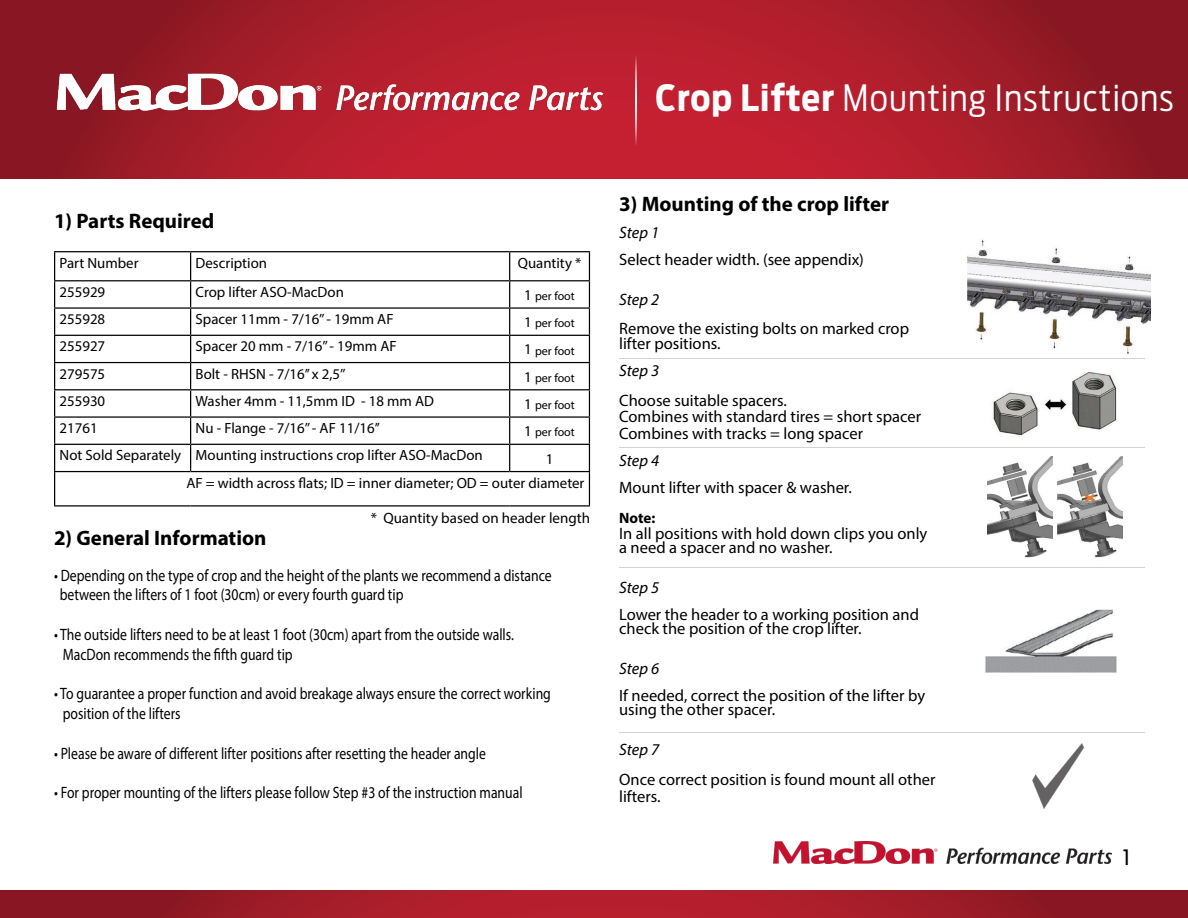
<style>
.page{position:relative;width:1188px;height:918px;background:#fff}
.page>*{position:absolute;margin:0;border:0;box-sizing:border-box;transform-origin:0 0}
.t1{font:300 36px "Antenna Cond";letter-spacing:.03em;color:#fff}
.t2{font:700 21px "Myriad Pro";color:#000}
.t3{font:21px "Antenna Cond";color:#000}
.t4{font:16.5px/19.8px "Myriad Pro";color:#000;scale:.83 1}
.t5{font:16.5px/16.5px "Myriad Pro";color:#000}
.t6{font:italic 16.5px "Myriad Pro";color:#000}
.t7{font:15px "Myriad Pro";color:#000}
.t8{font:700 15px "Myriad Pro";color:#000}
.t9{font:14.85px/24.2px "Myriad Pro";color:#000}
.t10{font:12px "Myriad Pro";color:#000}
.s1{font-weight:700}
.s2{font-size:14.85px}
</style>
<div class="page">
<hr style="left:54px;top:251px;width:137px;height:1px;background:#000">
<hr style="left:191px;top:251px;width:319px;height:1px;background:#000">
<hr style="left:510px;top:251px;width:80px;height:1px;background:#000">
<hr style="left:54px;top:280px;width:137px;height:1px;background:#000">
<hr style="left:191px;top:280px;width:319px;height:1px;background:#000">
<hr style="left:510px;top:280px;width:80px;height:1px;background:#000">
<hr style="left:54px;top:307px;width:137px;height:2px;background:#000">
<hr style="left:191px;top:307px;width:319px;height:2px;background:#000">
<hr style="left:510px;top:307px;width:80px;height:2px;background:#000">
<hr style="left:54px;top:335px;width:137px;height:1px;background:#000">
<hr style="left:191px;top:335px;width:319px;height:1px;background:#000">
<hr style="left:510px;top:335px;width:80px;height:1px;background:#000">
<hr style="left:54px;top:362px;width:137px;height:1px;background:#000">
<hr style="left:191px;top:362px;width:319px;height:1px;background:#000">
<hr style="left:510px;top:362px;width:80px;height:1px;background:#000">
<hr style="left:54px;top:389px;width:137px;height:1px;background:#000">
<hr style="left:191px;top:389px;width:319px;height:1px;background:#000">
<hr style="left:510px;top:389px;width:80px;height:1px;background:#000">
<hr style="left:54px;top:416px;width:137px;height:2px;background:#000">
<hr style="left:191px;top:416px;width:319px;height:2px;background:#000">
<hr style="left:510px;top:416px;width:80px;height:2px;background:#000">
<hr style="left:54px;top:444px;width:137px;height:1px;background:#000">
<svg style="left:54px;top:252px;width:1px;height:219px"></svg>
<hr style="left:191px;top:444px;width:319px;height:1px;background:#000">
<svg style="left:190px;top:252px;width:1px;height:219px"></svg>
<hr style="left:510px;top:444px;width:80px;height:1px;background:#000">
<svg style="left:509px;top:252px;width:1px;height:219px"></svg>
<svg style="left:589px;top:252px;width:1px;height:219px"></svg>
<hr style="left:54px;top:471px;width:137px;height:1px;background:#000">
<hr style="left:54px;top:472px;width:1px;height:33px;background:#000">
<hr style="left:191px;top:471px;width:319px;height:1px;background:#000">
<hr style="left:510px;top:471px;width:80px;height:1px;background:#000">
<hr style="left:589px;top:472px;width:1px;height:33px;background:#000">
<hr style="left:54px;top:505px;width:137px;height:2px;background:#000">
<hr style="left:191px;top:505px;width:319px;height:2px;background:#000">
<hr style="left:510px;top:505px;width:80px;height:2px;background:#000">
<img style="left:774px;top:841px;width:337px;height:23px">
<img style="left:968px;top:239px;width:183px;height:116px">
<img style="left:1057px;top:456px;width:65px;height:102px">
<img style="left:985px;top:609px;width:132px;height:64px">
<img style="left:992px;top:371px;width:125px;height:66px">
<img style="left:987px;top:456px;width:65px;height:102px">
<hr style="left:619px;top:732px;width:526px;height:1px;background:#d1d3d4">
<hr style="left:619px;top:567px;width:526px;height:1px;background:#d1d3d4">
<hr style="left:619px;top:447px;width:526px;height:1px;background:#d1d3d4">
<hr style="left:619px;top:358px;width:526px;height:1px;background:#d1d3d4">
<svg style="left:0;top:0;width:1188px;height:178px;background:#a81c2a"></svg>
<svg style="left:0;top:891px;width:1188px;height:27px;background:#9f1b28"></svg>
<img style="left:41px;top:60px;width:578px;height:64px">
<hr style="left:635px;top:54px;width:2px;height:91px;background:#fff">
<img style="left:1032px;top:743px;width:53px;height:66px">
<h1 class="t1" style="left:656px;top:78px;width:520px"><span class="s1">Crop Lifter</span> Mounting Instructions</h1>
<p class="t2" style="left:54px;top:207px;width:162px">1) Parts Required</p>
<p class="t9" style="left:60px;top:251px;width:81px">Part Number</p>
<p class="t9" style="left:196px;top:251px;width:73px">Description</p>
<p class="t9" style="left:518px;top:251px;width:65px">Quantity *</p>
<p class="t9" style="left:60px;top:280px;width:47px">255929</p>
<p class="t9" style="left:196px;top:280px;width:150px">Crop lifter ASO-MacDon</p>
<p class="t10" style="left:524px;top:289px;width:52px"><span class="s2">1</span> per foot</p>
<p class="t9" style="left:60px;top:307px;width:47px">255928</p>
<p class="t9" style="left:196px;top:307px;width:200px">Spacer 11mm - 7/16’’ - 19mm AF</p>
<p class="t10" style="left:524px;top:316px;width:52px"><span class="s2">1</span> per foot</p>
<p class="t9" style="left:60px;top:334px;width:47px">255927</p>
<p class="t9" style="left:196px;top:334px;width:203px">Spacer 20 mm - 7/16’’ - 19mm AF</p>
<p class="t10" style="left:524px;top:343px;width:52px"><span class="s2">1</span> per foot</p>
<p class="t9" style="left:60px;top:361px;width:47px">279575</p>
<p class="t9" style="left:196px;top:361px;width:151px">Bolt - RHSN - 7/16’’ x 2,5’’</p>
<p class="t10" style="left:524px;top:370px;width:52px"><span class="s2">1</span> per foot</p>
<p class="t9" style="left:60px;top:389px;width:47px">255930</p>
<p class="t9" style="left:196px;top:389px;width:240px">Washer 4mm - 11,5mm ID - 18 mm AD</p>
<p class="t10" style="left:524px;top:398px;width:52px"><span class="s2">1</span> per foot</p>
<p class="t9" style="left:60px;top:416px;width:40px">21761</p>
<p class="t9" style="left:196px;top:416px;width:186px">Nu - Flange - 7/16’’ - AF 11/16’’</p>
<p class="t10" style="left:524px;top:425px;width:52px"><span class="s2">1</span> per foot</p>
<p class="t9" style="left:60px;top:443px;width:425px">Not Sold Separately Mounting instructions crop lifter ASO-MacDon</p>
<p class="t9" style="left:186px;top:446px;width:400px;text-indent:359px">1<br>AF = width across flats; ID = inner diameter; OD = outer diameter</p>
<p class="t7" style="left:371px;top:508px;width:221px">* Quantity based on header length</p>
<p class="t2" style="left:54px;top:524px;width:214px">2) General Information</p>
<p class="t4" style="left:60px;top:565px;width:594px;text-indent:-6px">• Depending on the type of crop and the height of the plants we recommend a distance between the lifters of 1 foot (30cm) or every fourth guard tip</p>
<p class="t4" style="left:63px;top:624px;width:545px;text-indent:-9px">• The outside lifters need to be at least 1 foot (30cm) apart from the outside walls.<br>MacDon recommends the fifth guard tip</p>
<p class="t4" style="left:63px;top:684px;width:590px;text-indent:-9px">• To guarantee a proper function and avoid breakage always ensure the correct working position of the lifters</p>
<p class="t4" style="left:54px;top:743px;width:522px">• Please be aware of different lifter positions after resetting the header angle</p>
<p class="t4" style="left:54px;top:783px;width:566px">• For proper mounting of the lifters please follow Step #3 of the instruction manual</p>
<p class="t2" style="left:619px;top:190px;width:271px">3) Mounting of the crop lifter</p>
<p class="t6" style="left:619px;top:222px;width:42px">Step 1</p>
<p class="t5" style="left:619px;top:251px;width:246px">Select header width. (see appendix)</p>
<p class="t6" style="left:619px;top:290px;width:42px">Step 2</p>
<p class="t5" style="left:619px;top:320px;width:291px;line-height:15px">Remove the existing bolts on marked crop lifter positions.</p>
<p class="t6" style="left:619px;top:360px;width:42px">Step 3</p>
<p class="t5" style="left:619px;top:392px;width:303px">Choose suitable spacers.<br>Combines with standard tires = short spacer<br>Combines with tracks = long spacer</p>
<p class="t6" style="left:619px;top:450px;width:42px">Step 4</p>
<p class="t5" style="left:619px;top:479px;width:234px">Mount lifter with spacer &amp; washer.</p>
<p class="t8" style="left:619px;top:508px;width:38px">Note:</p>
<p class="t5" style="left:619px;top:527px;width:310px;line-height:13.5px">In all positions with hold down clips you only a need a spacer and no washer.</p>
<p class="t6" style="left:619px;top:578px;width:42px">Step 5</p>
<p class="t5" style="left:619px;top:608px;width:301px;line-height:13.5px">Lower the header to a working position and check the position of the crop lifter.</p>
<p class="t6" style="left:619px;top:659px;width:42px">Step 6</p>
<p class="t5" style="left:619px;top:689px;width:307px;line-height:13.5px">If needed, correct the position of the lifter by using the other spacer.</p>
<p class="t6" style="left:619px;top:740px;width:42px">Step 7</p>
<p class="t5" style="left:619px;top:771px;width:318px">Once correct position is found mount all other lifters.</p>
<p class="t3" style="left:1123px;top:845px;width:8px">1</p>
</div>
